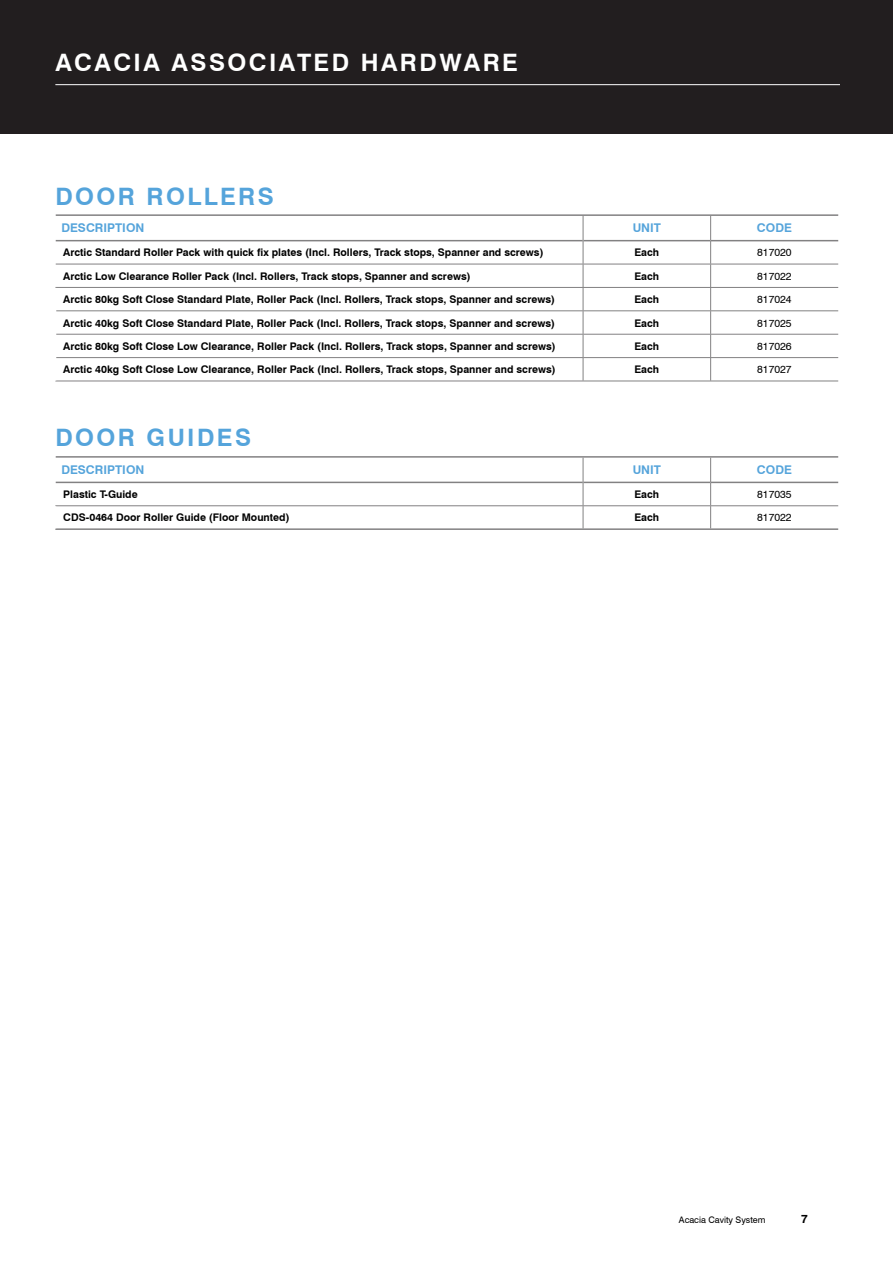
<style>
.page{position:relative;width:893px;height:1263px;background:#fff}
.page>*{position:absolute;margin:0;border:0;box-sizing:border-box;transform-origin:0 0}
.t1{font:700 24px "Swiss 721 BT";letter-spacing:.1em;color:#fff}
.t2{font:700 24px "Swiss 721 BT";letter-spacing:.1em;color:#55a4db}
.t3{font:700 12px "Swiss 721 BT";color:#55a4db}
.t4{font:700 12px "Swiss 721 BT";color:#000}
.t5{font:700 10.5px "Swiss 721 BT";color:#000}
.t6{font:10.5px "Swiss 721 BT";color:#000}
.t7{font:9px "Swiss 721 BT";color:#000}
</style>
<div class="page">
<div style="left:0;top:0;width:893px;height:134px;background:#221e1f"></div>
<hr style="left:55px;top:84px;width:785px;height:1px;background:#fff">
<hr style="left:56px;top:214px;width:782px;height:2px;background:#828182">
<hr style="left:56px;top:240px;width:527px;height:1px;background:#828182">
<hr style="left:583px;top:240px;width:127px;height:1px;background:#828182">
<hr style="left:711px;top:240px;width:127px;height:1px;background:#828182">
<svg style="left:583px;top:216px;width:1px;height:165px"></svg>
<svg style="left:710px;top:216px;width:1px;height:165px"></svg>
<hr style="left:56px;top:264px;width:782px;height:1px;background:#828182">
<hr style="left:55px;top:287px;width:783px;height:1px;background:#828182">
<hr style="left:56px;top:310px;width:782px;height:1px;background:#828182">
<hr style="left:56px;top:334px;width:527px;height:1px;background:#828182">
<hr style="left:56px;top:357px;width:527px;height:1px;background:#828182">
<hr style="left:55px;top:381px;width:528px;height:1px;background:#828182">
<hr style="left:583px;top:334px;width:255px;height:1px;background:#828182">
<hr style="left:583px;top:357px;width:255px;height:1px;background:#828182">
<hr style="left:583px;top:381px;width:255px;height:1px;background:#828182">
<hr style="left:56px;top:456px;width:782px;height:2px;background:#828182">
<hr style="left:56px;top:482px;width:527px;height:1px;background:#828182">
<hr style="left:583px;top:482px;width:127px;height:1px;background:#828182">
<hr style="left:711px;top:482px;width:127px;height:1px;background:#828182">
<svg style="left:583px;top:458px;width:1px;height:70px"></svg>
<svg style="left:710px;top:458px;width:1px;height:70px"></svg>
<hr style="left:55px;top:505px;width:783px;height:1px;background:#828182">
<hr style="left:55px;top:528px;width:783px;height:2px;background:#828182">
<h1 class="t1" style="left:55px;top:48px;width:464px">ACACIA ASSOCIATED HARDWARE</h1>
<h1 class="t2" style="left:55px;top:182px;width:220px">DOOR ROLLERS</h1>
<p class="t3" style="left:61px;top:221px;width:84px">DESCRIPTION</p>
<p class="t3" style="left:633px;top:221px;width:30px">UNIT</p>
<p class="t3" style="left:757px;top:221px;width:36px">CODE</p>
<p class="t5" style="left:63px;top:246px;width:482px">Arctic Standard Roller Pack with quick fix plates (Incl. Rollers, Track stops, Spanner and screws)</p>
<p class="t5" style="left:634px;top:246px;width:26px">Each</p>
<p class="t6" style="left:757px;top:246px;width:36px">817020</p>
<p class="t5" style="left:63px;top:270px;width:409px">Arctic Low Clearance Roller Pack (Incl. Rollers, Track stops, Spanner and screws)</p>
<p class="t5" style="left:634px;top:270px;width:26px">Each</p>
<p class="t6" style="left:757px;top:270px;width:36px">817022</p>
<p class="t5" style="left:63px;top:293px;width:493px">Arctic 80kg Soft Close Standard Plate, Roller Pack (Incl. Rollers, Track stops, Spanner and screws)</p>
<p class="t5" style="left:634px;top:293px;width:26px">Each</p>
<p class="t6" style="left:757px;top:293px;width:36px">817024</p>
<p class="t5" style="left:63px;top:316px;width:493px">Arctic 40kg Soft Close Standard Plate, Roller Pack (Incl. Rollers, Track stops, Spanner and screws)</p>
<p class="t5" style="left:634px;top:316px;width:26px">Each</p>
<p class="t6" style="left:757px;top:316px;width:36px">817025</p>
<p class="t5" style="left:63px;top:340px;width:494px">Arctic 80kg Soft Close Low Clearance, Roller Pack (Incl. Rollers, Track stops, Spanner and screws)</p>
<p class="t5" style="left:634px;top:340px;width:26px">Each</p>
<p class="t6" style="left:757px;top:340px;width:36px">817026</p>
<p class="t5" style="left:63px;top:363px;width:494px">Arctic 40kg Soft Close Low Clearance, Roller Pack (Incl. Rollers, Track stops, Spanner and screws)</p>
<p class="t5" style="left:634px;top:363px;width:26px">Each</p>
<p class="t6" style="left:757px;top:363px;width:36px">817027</p>
<h1 class="t2" style="left:55px;top:423px;width:197px">DOOR GUIDES</h1>
<p class="t3" style="left:61px;top:463px;width:84px">DESCRIPTION</p>
<p class="t3" style="left:633px;top:463px;width:30px">UNIT</p>
<p class="t3" style="left:757px;top:463px;width:36px">CODE</p>
<p class="t5" style="left:63px;top:488px;width:76px">Plastic T-Guide</p>
<p class="t5" style="left:634px;top:488px;width:26px">Each</p>
<p class="t6" style="left:757px;top:488px;width:36px">817035</p>
<p class="t5" style="left:63px;top:511px;width:228px">CDS-0464 Door Roller Guide (Floor Mounted)</p>
<p class="t5" style="left:634px;top:511px;width:26px">Each</p>
<p class="t6" style="left:757px;top:511px;width:36px">817022</p>
<p class="t7" style="left:679px;top:1215px;width:88px">Acacia Cavity System</p>
<p class="t4" style="left:801px;top:1212px;width:8px">7</p>
</div>
